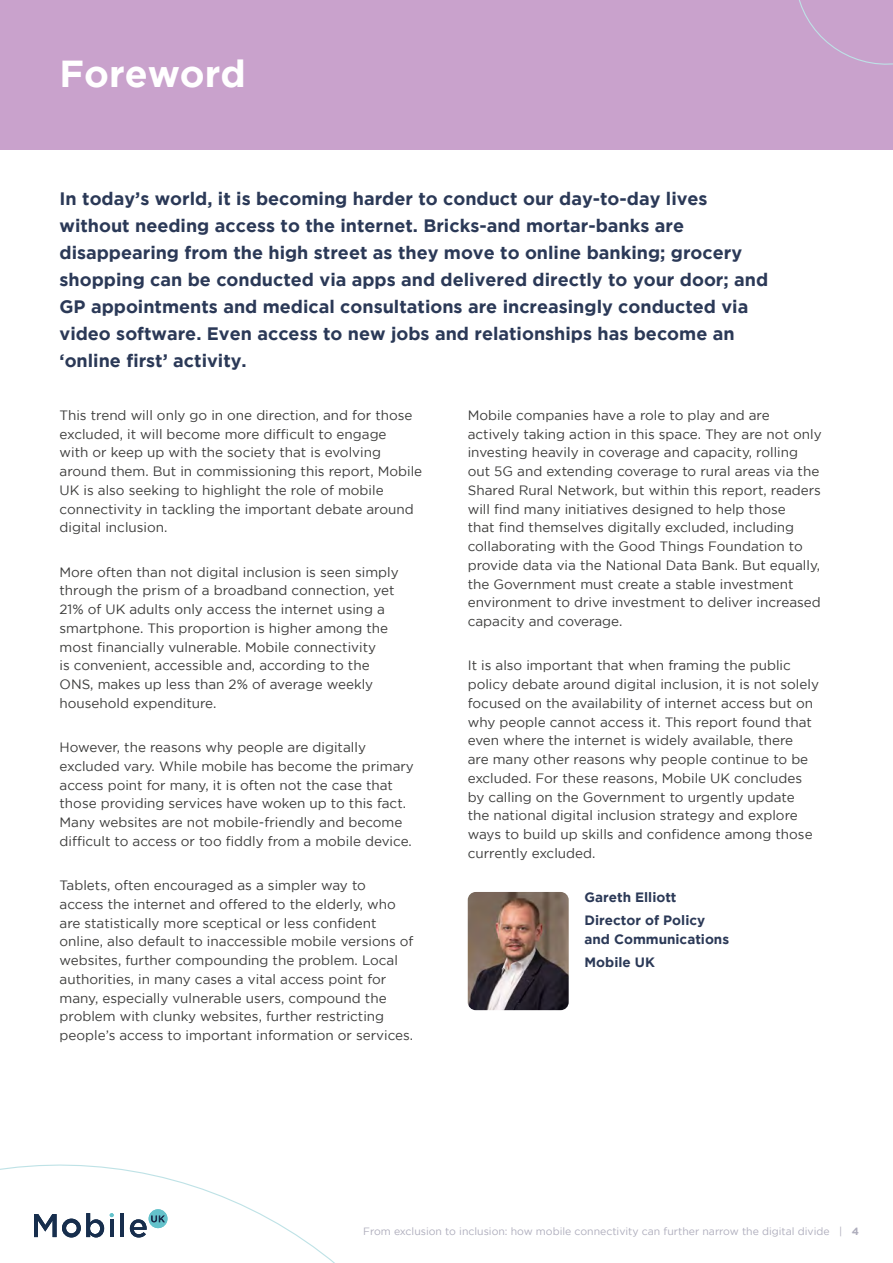
<style>
.page{position:relative;width:893px;height:1263px;background:#fff}
.page>*{position:absolute;margin:0;border:0;box-sizing:border-box;transform-origin:0 0}
.t1{font:700 37.5px "Gotham";color:#fff}
.t2{font:700 18px/27px "Gotham";color:#2b3957}
.t3{font:13.5px/18.8px "Gotham";color:#3c3c3b}
.t4{font:700 13.5px/23px "Gotham";color:#2b3957}
.t5{font:10.5px "Gotham";color:#aeadbc}
.s1{font-weight:700}
</style>
<div class="page">
<div style="left:0;top:0;width:893px;height:150px;background:#c9a2cc"></div>
<img style="left:468px;top:892px;width:101px;height:118px">
<svg style="left:0;top:1164px;width:335px;height:99px"></svg>
<svg style="left:799px;top:0;width:94px;height:65px"></svg>
<hr style="left:110px;top:1220px;width:4px;height:17px;background:#172e4d">
<hr style="left:120px;top:1213px;width:4px;height:24px;background:#172e4d">
<svg style="left:34px;top:1213px;width:70px;height:24px"></svg>
<svg style="left:130px;top:1209px;width:37px;height:28px"></svg>
<svg style="left:110px;top:1213px;width:4px;height:4px"></svg>
<h1 class="t1" style="left:60px;top:52px;width:188px">Foreword</h1>
<p class="t2" style="left:60px;top:185px;width:710px">In today’s world, it is becoming harder to conduct our day-to-day lives without needing access to the internet. Bricks-and mortar-banks are disappearing from the high street as they move to online banking; grocery shopping can be conducted via apps and delivered directly to your door; and GP appointments and medical consultations are increasingly conducted via video software. Even access to new jobs and relationships has become an ‘online first’ activity.</p>
<p class="t3" style="left:60px;top:405px;width:364px">This trend will only go in one direction, and for those excluded, it will become more difficult to engage<br>with or keep up with the society that is evolving around them. But in commissioning this report, Mobile UK is also seeking to highlight the role of mobile connectivity in tackling the important debate around digital inclusion.</p>
<p class="t3" style="left:60px;top:562px;width:341px">More often than not digital inclusion is seen simply through the prism of a broadband connection, yet 21% of UK adults only access the internet using a smartphone. This proportion is higher among the most financially vulnerable. Mobile connectivity<br>is convenient, accessible and, according to the ONS, makes up less than 2% of average weekly household expenditure.</p>
<p class="t3" style="left:60px;top:738px;width:356px">However, the reasons why people are digitally excluded vary. While mobile has become the primary access point for many, it is often not the case that those providing services have woken up to this fact.<br>Many websites are not mobile-friendly and become difficult to access or too fiddly from a mobile device.</p>
<p class="t3" style="left:60px;top:876px;width:355px">Tablets, often encouraged as a simpler way to<br>access the internet and offered to the elderly, who are statistically more sceptical or less confident online, also default to inaccessible mobile versions of websites, further compounding the problem. Local authorities, in many cases a vital access point for many, especially vulnerable users, compound the problem with clunky websites, further restricting people’s access to important information or services.</p>
<p class="t3" style="left:468px;top:405px;width:355px">Mobile companies have a role to play and are actively taking action in this space. They are not only investing heavily in coverage and capacity, rolling out 5G and extending coverage to rural areas via the Shared Rural Network, but within this report, readers will find many initiatives designed to help those<br>that find themselves digitally excluded, including collaborating with the Good Things Foundation to provide data via the National Data Bank. But equally, the Government must create a stable investment environment to drive investment to deliver increased capacity and coverage.</p>
<p class="t3" style="left:468px;top:656px;width:353px">It is also important that when framing the public policy debate around digital inclusion, it is not solely focused on the availability of internet access but on why people cannot access it. This report found that even where the internet is widely available, there<br>are many other reasons why people continue to be excluded. For these reasons, Mobile UK concludes by calling on the Government to urgently update the national digital inclusion strategy and explore ways to build up skills and confidence among those currently excluded.</p>
<p class="t4" style="left:585px;top:886px;width:122px">Gareth Elliott<br>Director of Policy</p>
<p class="t4" style="left:585px;top:927px;width:146px">and Communications<br>Mobile UK</p>
<p class="t5" style="left:363px;top:1225px;width:497px">From exclusion to inclusion: how mobile connectivity can further narrow the digital divide | <span class="s1">4</span></p>
</div>
